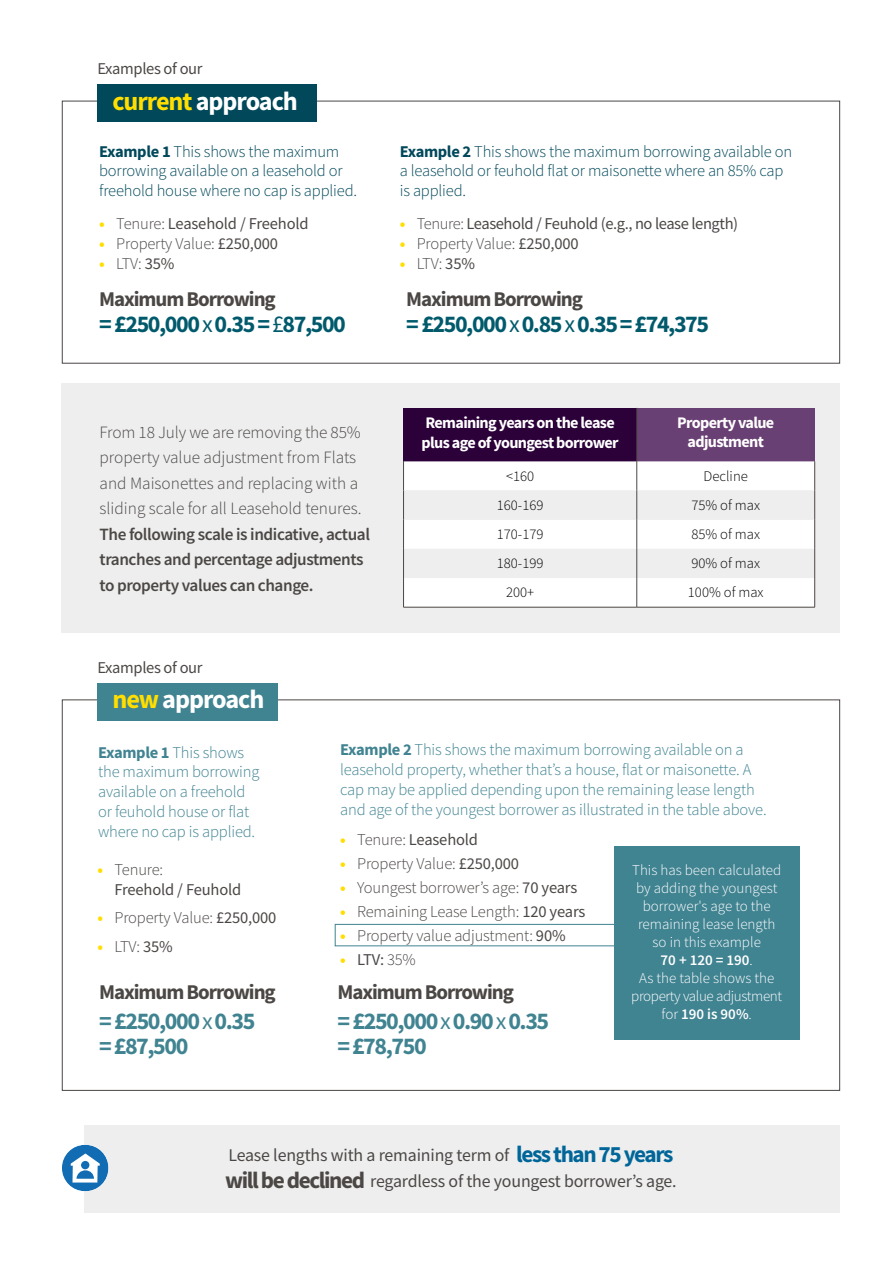
<style>
.page{position:relative;width:893px;height:1263px;background:#fff}
.page>*{position:absolute;margin:0;border:0;box-sizing:border-box;transform-origin:0 0}
.t1{font:700 26.25px "Source Sans Pro";letter-spacing:-.04em;color:#fff}
.t2{font:700 24px "Source Sans Pro";letter-spacing:-.06em;color:#005a6c}
.t3{font:700 24px/25.5px "Source Sans Pro";letter-spacing:-.06em;color:#408391}
.t4{font:700 21px "Source Sans Pro";letter-spacing:-.05em;color:#4b4745}
.t5{font:17.85px/25.5px "Source Sans Pro";letter-spacing:-.01em;color:#4b4745}
.t6{font:300 17.25px/25.5px "Source Sans Pro";color:#4b4745}
.t7{font:600 17.25px/25.5px "Source Sans Pro";letter-spacing:-.025em;color:#4b4745}
.t8{font:300 16.5px/19.8px "Source Sans Pro";letter-spacing:-.01em;color:#408391}
.t9{font:300 16.5px "Source Sans Pro";letter-spacing:-.01em;color:#4b4745}
.t10{font:300 16.5px/19.8px "Source Sans Pro";letter-spacing:-.01em;color:#00485a}
.t11{font:16.5px/19.8px "Source Sans Pro";letter-spacing:-.02em;color:#4b4745}
.t12{font:700 16.2px/19.4px "Source Sans Pro";letter-spacing:-.04em;color:#fff}
.t13{font:300 15px/18px "Source Sans Pro";color:#fff;text-align:center}
.t14{font:300 14.7px "Source Sans Pro";color:#000}
.s1{color:#ffde00}
.s2{font-weight:700}
.s3{font-family:"Source Sans Variable";color:#ffde00}
.s4{font-weight:300}
.s5{font-family:"Source Sans Variable";font-weight:400;color:#ffde00}
.s6{font-weight:400}
.s7{font-weight:600}
.s8{font-weight:700;font-size:23.25px;color:#069}
.s9{font-weight:700;font-size:23.25px}
</style>
<div class="page">
<div style="left:62px;top:383px;width:778px;height:250px;background:#eee"></div>
<div style="left:84px;top:1125px;width:756px;height:88px;background:#eee"></div>
<div style="left:97px;top:85px;width:220px;height:37px;background:#00485a"></div>
<div style="left:97px;top:684px;width:180px;height:37px;background:#408391"></div>
<div style="left:404px;top:408px;width:233px;height:53px;background:#2c0039"></div>
<div style="left:637px;top:408px;width:178px;height:53px;background:#694074"></div>
<hr style="left:636px;top:408px;width:1px;height:53px;background:#4b4745">
<svg style="left:403px;top:461px;width:412px;height:146px"></svg>
<hr style="left:403px;top:607px;width:234px;height:1px;background:#4b4745">
<hr style="left:637px;top:607px;width:178px;height:1px;background:#4b4745">
<svg style="left:62px;top:1145px;width:46px;height:46px"></svg>
<div style="left:614px;top:846px;width:185px;height:193px;background:#408391"></div>
<div style="left:335px;top:924px;width:285px;height:22px;border:1px solid #408391"></div>
<p class="t11" style="left:97px;top:59px;width:107px">Examples of our</p>
<h1 class="t1" style="left:112px;top:83px;width:187px"><span class="s1">current</span> approach</h1>
<p class="t10" style="left:99px;top:141px;width:259px"><span class="s2">Example 1</span> This shows the maximum borrowing available on a leasehold or freehold house where no cap is applied.</p>
<p class="t11" style="left:99px;top:214px;width:211px"><span class="s3">•</span> <span class="s4">Tenure:</span> Leasehold / Freehold</p>
<p class="t9" style="left:99px;top:233px;width:180px"><span class="s5">•</span> Property Value: <span class="s6">£250,000</span></p>
<p class="t9" style="left:99px;top:253px;width:77px"><span class="s5">•</span> LTV: <span class="s6">35%</span></p>
<p class="t4" style="left:99px;top:284px;width:178px">Maximum Borrowing</p>
<h2 class="t2" style="left:99px;top:308px;width:248px">= £250,000 <span class="s6">x</span> 0.35 = <span class="s6">£</span>87,500</h2>
<p class="t10" style="left:400px;top:141px;width:394px"><span class="s2">Example 2</span> This shows the maximum borrowing available on a leasehold or feuhold flat or maisonette where an 85% cap is applied.</p>
<p class="t11" style="left:400px;top:214px;width:340px"><span class="s3">•</span> <span class="s4">Tenure:</span> Leasehold / Feuhold (e.g., no lease length)</p>
<p class="t9" style="left:400px;top:233px;width:180px"><span class="s5">•</span> Property Value: <span class="s6">£250,000</span></p>
<p class="t9" style="left:400px;top:253px;width:77px"><span class="s5">•</span> LTV: <span class="s6">35%</span></p>
<p class="t4" style="left:406px;top:284px;width:178px">Maximum Borrowing</p>
<h2 class="t2" style="left:406px;top:308px;width:304px">= £250,000 <span class="s6">x</span> 0.85 <span class="s6">x</span> 0.35 = £74,375</h2>
<p class="t6" style="left:100px;top:419px;width:264px">From 18 July we are removing the 85% property value adjustment from Flats and Maisonettes and replacing with a sliding scale for all Leasehold tenures.</p>
<p class="t7" style="left:100px;top:521px;width:272px">The following scale is indicative, actual tranches and percentage adjustments to property values can change.</p>
<p class="t11" style="left:97px;top:657px;width:107px">Examples of our</p>
<h1 class="t1" style="left:112px;top:682px;width:153px"><span class="s1">new</span> approach</h1>
<p class="t12" style="left:422px;top:413px;width:199px">Remaining years on the lease plus age of youngest borrower</p>
<p class="t12" style="left:677px;top:413px;width:99px;text-align:center">Property value adjustment</p>
<p class="t14" style="left:506px;top:467px;width:30px">&lt;160</p>
<p class="t14" style="left:704px;top:467px;width:46px">Decline</p>
<p class="t14" style="left:497px;top:496px;width:48px">160-169</p>
<p class="t14" style="left:691px;top:496px;width:70px">75% of max</p>
<p class="t14" style="left:497px;top:525px;width:48px">170-179</p>
<p class="t14" style="left:691px;top:525px;width:70px">85% of max</p>
<p class="t14" style="left:497px;top:554px;width:48px">180-199</p>
<p class="t14" style="left:691px;top:554px;width:70px">90% of max</p>
<p class="t14" style="left:506px;top:583px;width:30px">200+</p>
<p class="t14" style="left:688px;top:583px;width:77px">100% of max</p>
<p class="t8" style="left:98px;top:742px;width:163px"><span class="s2">Example 1</span> This shows the maximum borrowing available on a freehold or feuhold house or flat where no cap is applied.</p>
<p class="t11" style="left:114px;top:860px;width:128px;text-indent:-17px"><span class="s3">•</span> <span class="s4">Tenure:<br></span>Freehold / Feuhold</p>
<p class="t9" style="left:97px;top:908px;width:180px"><span class="s5">•</span> Property Value: <span class="s6">£250,000</span></p>
<p class="t9" style="left:97px;top:936px;width:77px"><span class="s5">•</span> LTV: <span class="s6">35%</span></p>
<p class="t4" style="left:99px;top:978px;width:178px">Maximum Borrowing</p>
<h2 class="t3" style="left:99px;top:1007px;width:158px">= £250,000 <span class="s6">x</span> 0.35 = £87,500</h2>
<p class="t8" style="left:340px;top:740px;width:428px"><span class="s2">Example 2</span> This shows the maximum borrowing available on a leasehold property, whether that’s a house, flat or maisonette. A cap may be applied depending upon the remaining lease length and age of the youngest borrower as illustrated in the table above.</p>
<p class="t11" style="left:340px;top:829px;width:139px"><span class="s3">•</span> <span class="s4">Tenure:</span> Leasehold</p>
<p class="t9" style="left:340px;top:853px;width:180px"><span class="s5">•</span> Property Value: <span class="s6">£250,000</span></p>
<p class="t9" style="left:340px;top:877px;width:239px"><span class="s5">•</span> Youngest borrower’s age: <span class="s6">70 years</span></p>
<p class="t9" style="left:340px;top:901px;width:247px"><span class="s5">•</span> Remaining Lease Length: <span class="s6">120 years</span></p>
<p class="t9" style="left:340px;top:925px;width:227px"><span class="s5">•</span> Property value adjustment: <span class="s6">90%</span></p>
<p class="t11" style="left:340px;top:949px;width:77px"><span class="s3">•</span> LTV: <span class="s4">35%</span></p>
<p class="t4" style="left:337px;top:978px;width:178px">Maximum Borrowing</p>
<h2 class="t3" style="left:337px;top:1007px;width:213px">= £250,000 <span class="s6">x</span> 0.90 <span class="s6">x</span> 0.35 = £78,750</h2>
<p class="t13" style="left:631px;top:861px;width:152px">This has been calculated by adding the youngest borrower's age to the remaining lease length so in this example<br><span class="s7">70 + 120 = 190</span>.<br>As the table shows the property value adjustment for <span class="s7">190 is 90%</span>.</p>
<p class="t5" style="left:225px;top:1142px;width:453px">Lease lengths with a remaining term of <span class="s8">less than 75 years </span><span class="s9">will bedeclined</span> regardless of the youngest borrower’s age.</p>
</div>
